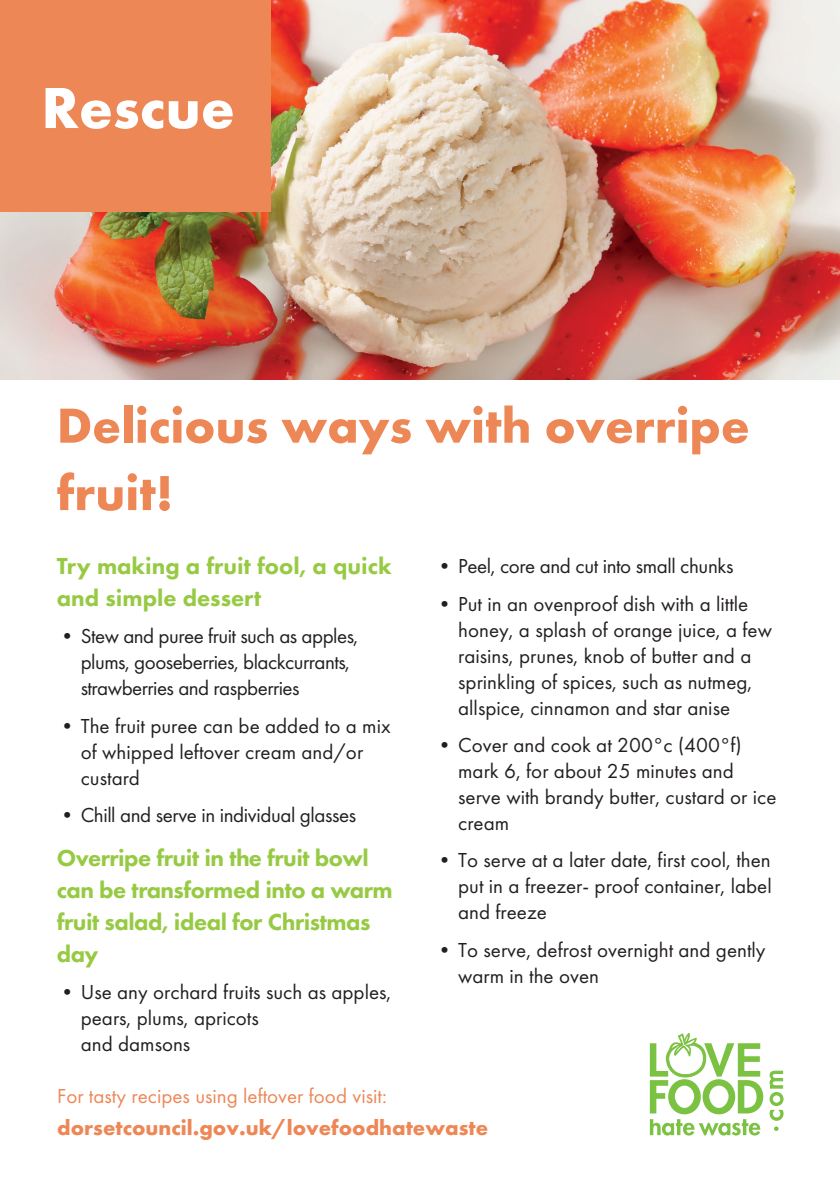
<style>
.page{position:relative;width:840px;height:1191px;background:#fff}
.page>*{position:absolute;margin:0;border:0;box-sizing:border-box;transform-origin:0 0}
.t1{font:700 60px "Futura PT";color:#fff}
.t2{font:700 51px/67.4px "Futura PT";color:#ee8756}
.t3{font:800 24px/32px "Futura PT";letter-spacing:-.02em;color:#97ca43}
.t4{font:800 24px/32px "Futura PT";color:#97ca43}
.t5{font:700 22px "Futura PT";color:#ee8756}
.t6{font:21px/26px "Futura PT";color:#231f20}
.t7{font:21px/26px "Futura PT";letter-spacing:-.025em;color:#231f20}
.t8{font:21px "Futura PT";letter-spacing:-.02em;color:#231f20}
.t9{font:21px "Futura PT";color:#ee8756}
</style>
<div class="page">
<img style="left:0;top:0;width:839px;height:380px">
<div style="left:0;top:0;width:270px;height:212px;background:#ee8756"></div>
<svg style="left:649px;top:1033px;width:113px;height:102px"></svg>
<svg style="left:774px;top:1126px;width:4px;height:5px"></svg>
<svg style="left:769px;top:1070px;width:13px;height:50px"></svg>
<h1 class="t1" style="left:41px;top:69px;width:195px">Rescue</h1>
<h2 class="t2" style="left:57px;top:390px;width:694px">Delicious ways with overripe fruit!</h2>
<p class="t4" style="left:57px;top:550px;width:336px">Try making a fruit fool, a quick and simple dessert</p>
<p class="t7" style="left:81px;top:623px;width:279px;text-indent:-24px">• Stew and puree fruit such as apples, plums, gooseberries, blackcurrants, strawberries and raspberries</p>
<p class="t6" style="left:81px;top:712px;width:311px;text-indent:-24px">•The fruit puree can be added to a mix of whipped leftover cream and/or custard</p>
<p class="t8" style="left:57px;top:802px;width:301px">• Chill and serve in individual glasses</p>
<p class="t3" style="left:57px;top:841px;width:337px">Overripe fruit in the fruit bowl can be transformed into a warm fruit salad, ideal for Christmas day</p>
<p class="t6" style="left:81px;top:978px;width:312px;text-indent:-24px">•Use any orchard fruits such as apples, pears, plums, apricots<br>and damsons</p>
<p class="t8" style="left:434px;top:554px;width:301px">• Peel, core and cut into small chunks</p>
<p class="t6" style="left:458px;top:590px;width:315px;text-indent:-24px">•Put in an ovenproof dish with a little honey, a splash of orange juice, a few raisins, prunes, knob of butter and a sprinkling of spices, such as nutmeg, allspice, cinnamon and star anise</p>
<p class="t6" style="left:458px;top:732px;width:319px;text-indent:-24px">•Cover and cook at 200°c (400°f) mark 6, for about 25 minutes and serve with brandy butter, custard or ice cream</p>
<p class="t6" style="left:458px;top:847px;width:315px;text-align:justify;text-indent:-24px">•To serve at a later date, first cool, then put in a freezer- proof container, label and freeze</p>
<p class="t6" style="left:458px;top:936px;width:308px;text-indent:-24px">•To serve, defrost overnight and gently warm in the oven</p>
<p class="t9" style="left:57px;top:1084px;width:331px">For tasty recipes using leftover food visit:</p>
<p class="t5" style="left:57px;top:1113px;width:432px">dorsetcouncil.gov.uk/lovefoodhatewaste</p>
</div>
